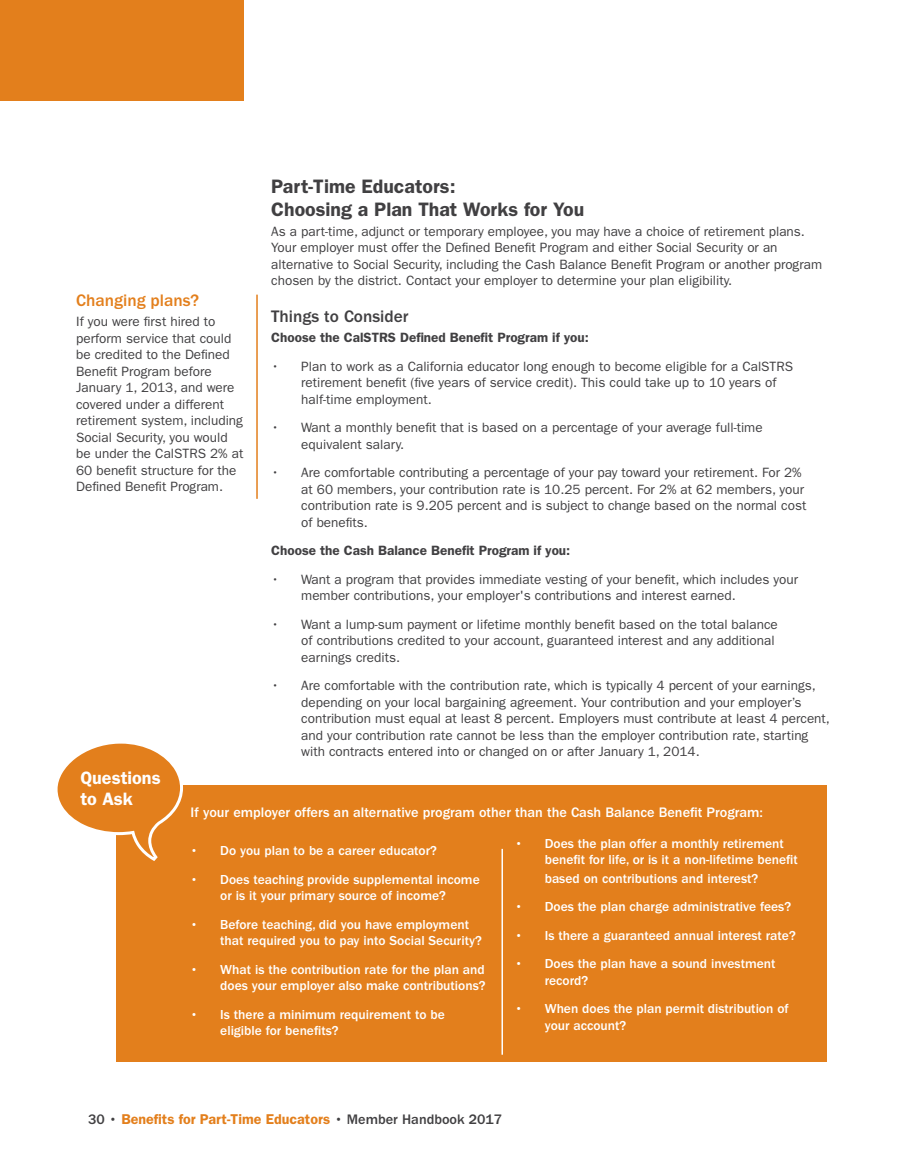
<style>
.page{position:relative;width:905px;height:1175px;background:#fff}
.page>*{position:absolute;margin:0;border:0;box-sizing:border-box;transform-origin:0 0}
.t1{font:600 19.5px/22.5px "ITC Franklin Gothic Std";color:#414042}
.t2{font:600 18px/21px "ITC Franklin Gothic Std";color:#fff}
.t3{font:500 17.25px "ITC Franklin Gothic Std";color:#414042}
.t4{font:500 17.25px "ITC Franklin Gothic Std";color:#e37f1c}
.t5{font:500 14.25px "ITC Franklin Gothic Std";color:#fff}
.t6{font:600 14.25px "ITC Franklin Gothic Std";color:#e37f1c}
.t7{font:13.5px/16.5px "ITC Franklin Gothic Std";color:#414042}
.t8{font:500 13.5px/16.5px "ITC Franklin Gothic Std";color:#fff}
.t9{font:600 13.5px "ITC Franklin Gothic Std";color:#414042}
.s1{font-weight:500;color:#414042}
</style>
<div class="page">
<div style="left:0;top:0;width:244px;height:101px;background:#e37f1c"></div>
<div style="left:116px;top:785px;width:710px;height:277px;background:#e37f1c"></div>
<svg style="left:57px;top:743px;width:126px;height:118px"></svg>
<hr style="left:501px;top:849px;width:2px;height:205px;background:#fff">
<hr style="left:256px;top:295px;width:2px;height:204px;background:#e37f1c">
<p class="t4" style="left:76px;top:291px;width:125px">Changing plans?</p>
<p class="t7" style="left:76px;top:313px;width:169px">If you were first hired to perform service that could be credited to the Defined<br>Benefit Program before<br>January 1, 2013, and were covered under a different retirement system, including<br>Social Security, you would be under the CalSTRS 2% at<br>60 benefit structure for the<br>Defined Benefit Program.</p>
<h2 class="t2" style="left:80px;top:767px;width:82px">Questions to Ask</h2>
<h1 class="t1" style="left:271px;top:175px;width:314px">Part-Time Educators:<br>Choosing a Plan That Works for You</h1>
<p class="t7" style="left:271px;top:223px;width:552px">As a part-time, adjunct or temporary employee, you may have a choice of retirement plans.<br>Your employer must offer the Defined Benefit Program and either Social Security or an alternative to Social Security, including the Cash Balance Benefit Program or another program chosen by the district. Contact your employer to determine your plan eligibility.</p>
<p class="t3" style="left:271px;top:307px;width:139px">Things to Consider</p>
<p class="t9" style="left:271px;top:329px;width:319px">Choose the CalSTRS Defined Benefit Program if you:</p>
<p class="t7" style="left:301px;top:358px;width:493px;text-indent:-30px">• Plan to work as a California educator long enough to become eligible for a CalSTRS retirement benefit (five years of service credit). This could take up to 10 years of half-time employment.</p>
<p class="t7" style="left:301px;top:419px;width:463px;text-indent:-30px">• Want a monthly benefit that is based on a percentage of your average full-time equivalent salary.</p>
<p class="t7" style="left:301px;top:464px;width:506px;text-indent:-30px">• Are comfortable contributing a percentage of your pay toward your retirement. For 2% at 60 members, your contribution rate is 10.25 percent. For 2% at 62 members, your contribution rate is 9.205 percent and is subject to change based on the normal cost of benefits.</p>
<p class="t9" style="left:271px;top:542px;width:300px">Choose the Cash Balance Benefit Program if you:</p>
<p class="t7" style="left:301px;top:571px;width:498px;text-indent:-30px">• Want a program that provides immediate vesting of your benefit, which includes your member contributions, your employer's contributions and interest earned.</p>
<p class="t7" style="left:301px;top:616px;width:478px;text-indent:-30px">• Want a lump-sum payment or lifetime monthly benefit based on the total balance of contributions credited to your account, guaranteed interest and any additional earnings credits.</p>
<p class="t7" style="left:301px;top:677px;width:530px;text-indent:-30px">• Are comfortable with the contribution rate, which is typically 4 percent of your earnings, depending on your local bargaining agreement. Your contribution and your employer’s contribution must equal at least 8 percent. Employers must contribute at least 4 percent, and your contribution rate cannot be less than the employer contribution rate, starting with contracts entered into or changed on or after January 1, 2014.</p>
<p class="t5" style="left:191px;top:804px;width:574px">If your employer offers an alternative program other than the Cash Balance Benefit Program:</p>
<p class="t8" style="left:544px;top:835px;width:254px;text-indent:-30px">• Does the plan offer a monthly retirement benefit for life, or is it a non-lifetime benefit</p>
<p class="t8" style="left:544px;top:870px;width:215px">based on contributions and interest?</p>
<p class="t8" style="left:514px;top:898px;width:278px">• Does the plan charge administrative fees?</p>
<p class="t8" style="left:514px;top:927px;width:282px">• Is there a guaranteed annual interest rate?</p>
<p class="t8" style="left:544px;top:955px;width:232px;text-indent:-30px">• Does the plan have a sound investment record?</p>
<p class="t8" style="left:544px;top:1000px;width:245px;text-indent:-30px">• When does the plan permit distribution of your account?</p>
<p class="t8" style="left:190px;top:842px;width:248px">• Do you plan to be a career educator?</p>
<p class="t8" style="left:190px;top:871px;width:291px;text-align:center">• Does teaching provide supplemental income or is it your primary source of income?</p>
<p class="t8" style="left:220px;top:916px;width:263px;text-indent:-30px">• Before teaching, did you have employment that required you to pay into Social Security?</p>
<p class="t8" style="left:190px;top:961px;width:297px;text-align:right">• What is the contribution rate for the plan and does your employer also make contributions?</p>
<p class="t8" style="left:220px;top:1006px;width:226px;text-indent:-30px">• Is there a minimum requirement to be eligible for benefits?</p>
<p class="t6" style="left:88px;top:1110px;width:416px"><span class="s1">30 •</span> Benefits for Part-Time Educators <span class="s1">• Member Handbook 2017</span></p>
</div>
